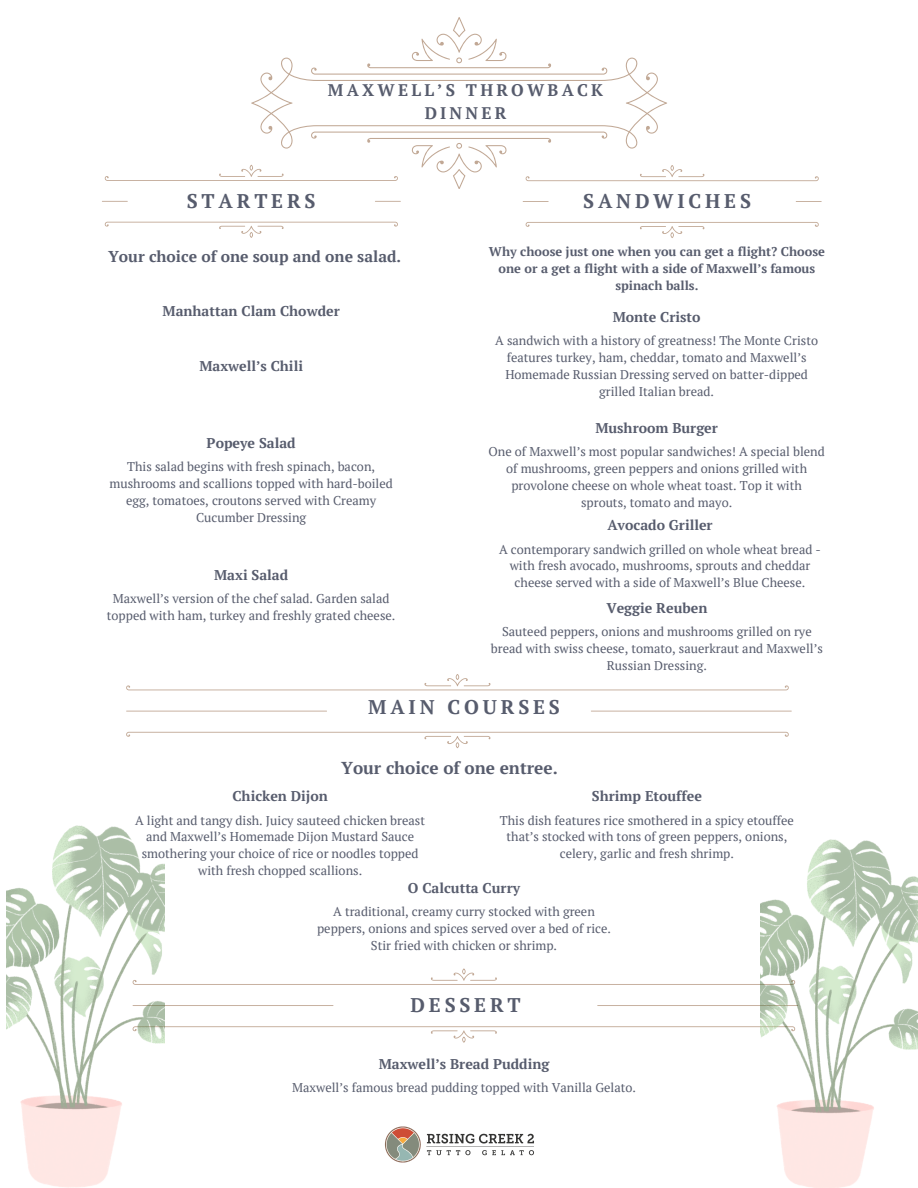
<style>
.page{position:relative;width:918px;height:1188px;background:#fff}
.page>*{position:absolute;margin:0;border:0;box-sizing:border-box;transform-origin:0 0}
.t1{font:700 19.8px "PT Serif";letter-spacing:.19em;color:#575c6d}
.t2{font:700 17.25px "PT Serif";color:#575c6d}
.t3{font:700 16.8px/22.5px "PT Serif";letter-spacing:.19em;color:#575c6d;text-align:center}
.t4{font:700 15.75px "PT Serif";color:#575c6d}
.t5{font:700 14.1px "PT Serif";color:#575c6d}
.t6{font:12.75px/17px "PT Serif";color:#575c6d;text-align:center}
.t7{font:700 12.75px/17px "PT Serif";color:#575c6d;text-align:center}
</style>
<div class="page">
<svg style="left:251px;top:17px;width:416px;height:172px"></svg>
<svg style="left:105px;top:222px;width:293px;height:16px"></svg>
<svg style="left:105px;top:165px;width:293px;height:16px"></svg>
<svg style="left:102px;top:201px;width:299px;height:1px"></svg>
<svg style="left:526px;top:222px;width:293px;height:16px"></svg>
<svg style="left:526px;top:165px;width:293px;height:16px"></svg>
<svg style="left:523px;top:201px;width:299px;height:1px"></svg>
<svg style="left:126px;top:732px;width:663px;height:16px"></svg>
<svg style="left:126px;top:674px;width:663px;height:16px"></svg>
<svg style="left:591px;top:711px;width:201px;height:1px"></svg>
<svg style="left:126px;top:711px;width:201px;height:1px"></svg>
<svg style="left:164px;top:1026px;width:597px;height:17px"></svg>
<svg style="left:164px;top:968px;width:597px;height:17px"></svg>
<svg style="left:597px;top:1005px;width:164px;height:1px"></svg>
<svg style="left:164px;top:1005px;width:169px;height:1px"></svg>
<img style="left:7px;top:825px;width:157px;height:362px">
<img style="left:761px;top:840px;width:157px;height:348px">
<img style="left:384px;top:1127px;width:150px;height:36px">
<h2 class="t3" style="left:328px;top:79px;width:277px">MAXWELL’S THROWBACK<br>DINNER</h2>
<h1 class="t1" style="left:187px;top:187px;width:130px">STARTERS</h1>
<p class="t1" style="left:583px;top:187px;width:169px">SANDWICHES</p>
<p class="t4" style="left:108px;top:246px;width:295px">Your choice of one soup and one salad.</p>
<p class="t5" style="left:163px;top:302px;width:179px">Manhattan Clam Chowder</p>
<h5 class="t5" style="left:199px;top:356px;width:105px">Maxwell’s Chili</h5>
<h1 class="t5" style="left:207px;top:433px;width:91px">Popeye Salad</h1>
<h3 class="t6" style="left:110px;top:458px;width:285px">This salad begins with fresh spinach, bacon, mushrooms and scallions topped with hard-boiled egg, tomatoes, croutons served with Creamy Cucumber Dressing</h3>
<h4 class="t5" style="left:214px;top:565px;width:76px">Maxi Salad</h4>
<h5 class="t6" style="left:107px;top:590px;width:290px">Maxwell’s version of the chef salad. Garden salad topped with ham, turkey and freshly grated cheese.</h5>
<h5 class="t7" style="left:489px;top:243px;width:337px">Why choose just one when you can get a flight? Choose one or a get a flight with a side of Maxwell’s famous spinach balls.</h5>
<h4 class="t5" style="left:613px;top:307px;width:89px">Monte Cristo</h4>
<h5 class="t6" style="left:495px;top:332px;width:324px">A sandwich with a history of greatness! The Monte Cristo features turkey, ham, cheddar, tomato and Maxwell’s Homemade Russian Dressing served on batter-dipped grilled Italian bread.</h5>
<h4 class="t5" style="left:595px;top:418px;width:124px">Mushroom Burger</h4>
<h5 class="t6" style="left:489px;top:443px;width:338px">One of Maxwell’s most popular sandwiches! A special blend of mushrooms, green peppers and onions grilled with provolone cheese on whole wheat toast. Top it with sprouts, tomato and mayo.</h5>
<h4 class="t5" style="left:607px;top:515px;width:107px">Avocado Griller</h4>
<h5 class="t6" style="left:499px;top:540px;width:323px">A contemporary sandwich grilled on whole wheat bread - with fresh avocado, mushrooms, sprouts and cheddar cheese served with a side of Maxwell’s Blue Cheese.</h5>
<h4 class="t5" style="left:606px;top:598px;width:103px">Veggie Reuben</h4>
<h5 class="t6" style="left:491px;top:623px;width:333px">Sauteed peppers, onions and mushrooms grilled on rye bread with swiss cheese, tomato, sauerkraut and Maxwell’s<br>Russian Dressing.</h5>
<p class="t1" style="left:368px;top:694px;width:193px">MAIN COURSES</p>
<p class="t2" style="left:341px;top:756px;width:218px">Your choice of one entree.</p>
<p class="t5" style="left:232px;top:786px;width:97px">Chicken Dijon</p>
<h4 class="t6" style="left:135px;top:811px;width:291px">A light and tangy dish. Juicy sauteed chicken breast and Maxwell’s Homemade Dijon Mustard Sauce smothering your choice of rice or noodles topped with fresh chopped scallions.</h4>
<h4 class="t5" style="left:592px;top:786px;width:112px">Shrimp Etouffee</h4>
<h4 class="t6" style="left:500px;top:811px;width:295px">This dish features rice smothered in a spicy etouffee that’s stocked with tons of green peppers, onions, celery, garlic and fresh shrimp.</h4>
<h4 class="t5" style="left:408px;top:878px;width:114px">O Calcutta Curry</h4>
<h5 class="t6" style="left:317px;top:903px;width:295px">A traditional, creamy curry stocked with green peppers, onions and spices served over a bed of rice.<br>Stir fried with chicken or shrimp.</h5>
<h4 class="t1" style="left:411px;top:991px;width:112px">DESSERT</h4>
<h1 class="t5" style="left:379px;top:1054px;width:172px">Maxwell’s Bread Pudding</h1>
<h3 class="t6" style="left:292px;top:1079px;width:345px">Maxwell’s famous bread pudding topped with Vanilla Gelato.</h3>
</div>
